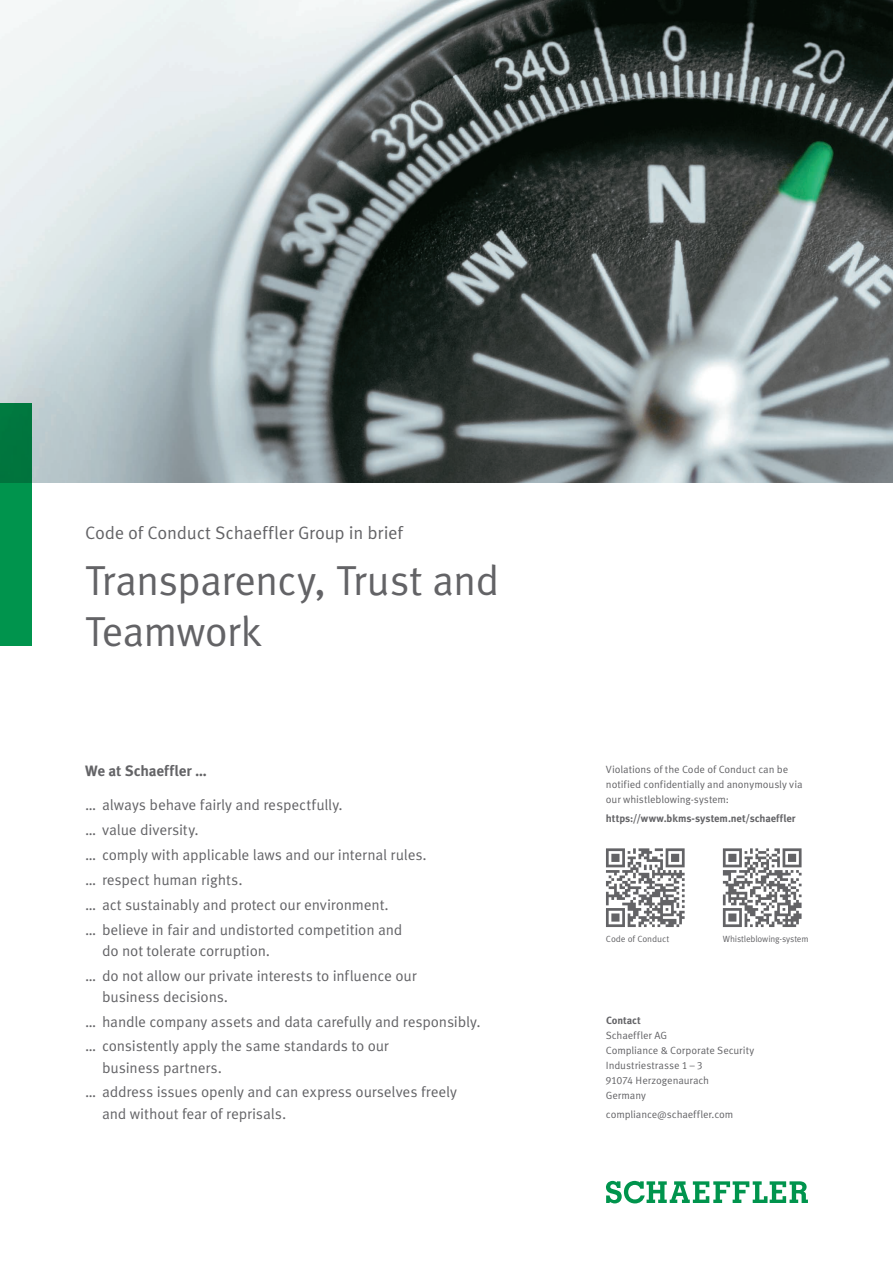
<style>
.page{position:relative;width:893px;height:1263px;background:#fff}
.page>*{position:absolute;margin:0;border:0;box-sizing:border-box;transform-origin:0 0}
.t1{font:42px/51px "Schaeffler Meta";letter-spacing:-.025em;color:#636366}
.t2{font:18px "Schaeffler Meta";letter-spacing:-.015em;color:#636366}
.t3{font:15px/24.8px "Schaeffler Meta";letter-spacing:-.01em;color:#636366}
.t4{font:700 15px "Schaeffler Meta";letter-spacing:-.01em;color:#636366}
.t5{font:10.5px/15px "Schaeffler Meta";letter-spacing:-.01em;color:#636366}
.t6{font:700 10.5px "Schaeffler Meta";letter-spacing:-.005em;color:#636366}
.t7{font:9px "Schaeffler Meta";letter-spacing:-.01em;color:#636366}
</style>
<div class="page">
<img style="left:0;top:0;width:893px;height:483px">
<svg style="left:723px;top:848px;width:78px;height:79px"></svg>
<svg style="left:606px;top:848px;width:79px;height:79px"></svg>
<svg style="left:606px;top:1181px;width:202px;height:22px"></svg>
<svg style="left:0;top:404px;width:31px;height:242px;background:#008a48"></svg>
<p class="t2" style="left:85px;top:522px;width:319px">Code of Conduct Schaeffler Group in brief</p>
<h1 class="t1" style="left:85px;top:555px;width:416px">Transparency, Trust and<br>Teamwork</h1>
<p class="t4" style="left:85px;top:762px;width:123px">We at Schaeffler …</p>
<p class="t3" style="left:85px;top:793px;width:343px">… always behave fairly and respectfully.<br>… value diversity.<br>… comply with applicable laws and our internal rules. … respect human rights.<br>… act sustainably and protect our environment.<br>… believe in fair and undistorted competition and</p>
<p class="t3" style="left:85px;top:938px;width:333px;text-indent:17px">do not tolerate corruption.<br>… do not allow our private interests to influence our</p>
<p class="t3" style="left:85px;top:984px;width:397px;text-indent:17px">business decisions.<br>… handle company assets and data carefully and responsibly. … consistently apply the same standards to our</p>
<p class="t3" style="left:85px;top:1055px;width:374px;text-indent:17px">business partners.<br>… address issues openly and can express ourselves freely</p>
<p class="t3" style="left:102px;top:1101px;width:186px">and without fear of reprisals.</p>
<p class="t5" style="left:606px;top:762px;width:198px">Violations of the Code of Conduct can be notified confidentially and anonymously via our whistleblowing-system:</p>
<p class="t6" style="left:606px;top:812px;width:191px">https://www.bkms-system.net/schaeffler</p>
<p class="t7" style="left:606px;top:933px;width:65px">Code of Conduct</p>
<p class="t7" style="left:723px;top:933px;width:87px">Whistleblowing-system</p>
<p class="t6" style="left:606px;top:1014px;width:36px">Contact</p>
<p class="t5" style="left:605px;top:1028px;width:150px">Schaeffler AG<br>Compliance &amp; Corporate Security<br>Industriestrasse 1–3<br>91074 Herzogenaurach<br>Germany</p>
<p class="t5" style="left:606px;top:1107px;width:129px">compliance@schaeffler.com</p>
</div>
